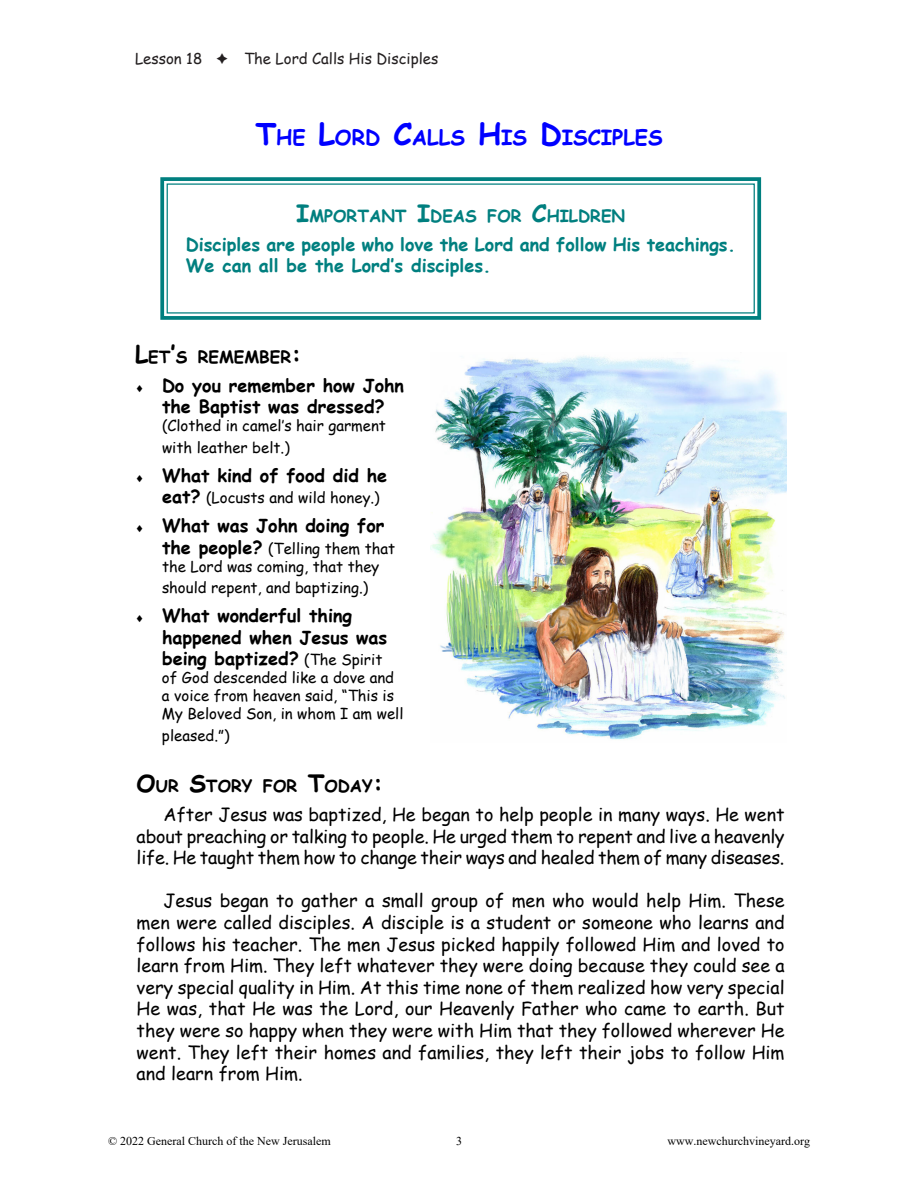
<style>
.page{position:relative;width:918px;height:1188px;background:#fff}
.page>*{position:absolute;margin:0;border:0;box-sizing:border-box;transform-origin:0 0}
.Heading_4{font:700 21px "Comic Sans MS";color:#00f}
.Body_Text_2{font:18px/21.6px "Comic Sans MS";letter-spacing:-.005em;color:#000;text-align:justify}
.t1{font:700 18px/21.6px "Comic Sans MS";color:#000;text-align:center}
.t2{font:700 18px/21.6px "Comic Sans MS";color:#007f7f}
.t3{font:700 16.8px "Comic Sans MS";color:#000}
.t4{font:700 16.8px "Comic Sans MS";color:#007f7f}
.t5{font:15px/18px "Comic Sans MS";color:#000}
._0_HEADER_INTRO{font:15px "Comic Sans MS";color:#231f20}
.t6{font:12px "Times New Roman";color:#000}
.s1{font-size:30px}
.s2{font-size:24px}
.s3{font-style:inherit}
.s4{font-weight:700;font-size:18px}
.s5{font-weight:400;font-size:15px}
</style>
<div class="page">
<svg style="left:160px;top:177px;width:602px;height:143px"></svg>
<img style="left:430px;top:355px;width:356px;height:385px">
<p class="_0_HEADER_INTRO" style="left:135px;top:48px;width:305px">Lesson 18 ➔ The Lord Calls His Disciples</p>
<p class="Heading_4" style="left:255px;top:122px;width:409px"><span class="s1">T</span>HE <span class="s1">L</span>ORD <span class="s1">C</span>ALLS <span class="s1">H</span>IS <span class="s1">D</span>ISCIPLES</p>
<p class="t4" style="left:296px;top:203px;width:330px"><span class="s2">I</span>MPORTANT <span class="s2">I</span>DEAS FOR <span class="s2">C</span>HILD<span class="s3">REN</span></p>
<p class="t2" style="left:186px;top:233px;width:551px">Disciples are people who love the Lord and follow His teachings.<br>We can all be the Lord’s disciples.</p>
<p class="t3" style="left:135px;top:344px;width:168px"><span class="s2">L</span>ET<span class="s2">’</span>S REMEMBER<span class="s2">:</span></p>
<p class="t1" style="left:135px;top:373px;width:271px">♦ Do you remember how John the Baptist was dressed?</p>
<p class="t5" style="left:162px;top:414px;width:226px;line-height:21.6px">(Clothed in camel’s hair garment with leather belt.)</p>
<p class="t1" style="left:135px;top:463px;width:254px">♦ What kind of food did he</p>
<p class="t5" style="left:162px;top:488px;width:219px"><span class="s4">eat?</span> (Locusts and wild honey.)</p>
<p class="t1" style="left:135px;top:514px;width:251px">♦ What was John doing for</p>
<p class="t5" style="left:162px;top:539px;width:235px"><span class="s4">the people?</span> (Telling them that the Lord was coming, that they</p>
<p class="t5" style="left:162px;top:578px;width:208px">should repent, and baptizing.)</p>
<p class="t1" style="left:162px;top:604px;width:227px;text-align:left;text-indent:-27px">♦ What wonderful thing happened when Jesus was being baptized? <span class="s5">(The Spirit</span></p>
<p class="t5" style="left:162px;top:668px;width:243px">of God descended like a dove and a voice from heaven said, “This is<br>My Beloved Son, in whom I am well</p>
<p class="t5" style="left:162px;top:726px;width:69px">pleased.”)</p>
<p class="t3" style="left:137px;top:774px;width:248px"><span class="s2">O</span>UR <span class="s2">S</span>TORY FOR <span class="s2">T</span>ODAY<span class="s2">:</span></p>
<p class="Body_Text_2" style="left:137px;top:803px;width:649px;text-indent:27px">After Jesus was baptized, He began to help people in many ways. He went about preaching or talking to people. He urged them to repent and live a heavenly life. He taught them how to change their ways and healed them of many diseases.</p>
<p class="Body_Text_2" style="left:137px;top:889px;width:650px;text-indent:27px">Jesus began to gather a small group of men who would help Him. These men were called disciples. A disciple is a student or someone who learns and follows his teacher. The men Jesus picked happily followed Him and loved to learn from Him. They left whatever they were doing because they could see a very special quality in Him. At this time none of them realized how very special He was, that He was the Lord, our Heavenly Father who came to earth. But they were so happy when they were with Him that they followed wherever He went. They left their homes and families, they left their jobs to follow Him and learn from Him.</p>
<p class="t6" style="left:108px;top:1132px;width:224px">© 2022 General Church of the New Jerusalem</p>
<p class="t6" style="left:456px;top:1132px;width:7px">3</p>
<p class="t6" style="left:667px;top:1132px;width:144px">www.newchurchvineyard.org</p>
</div>
